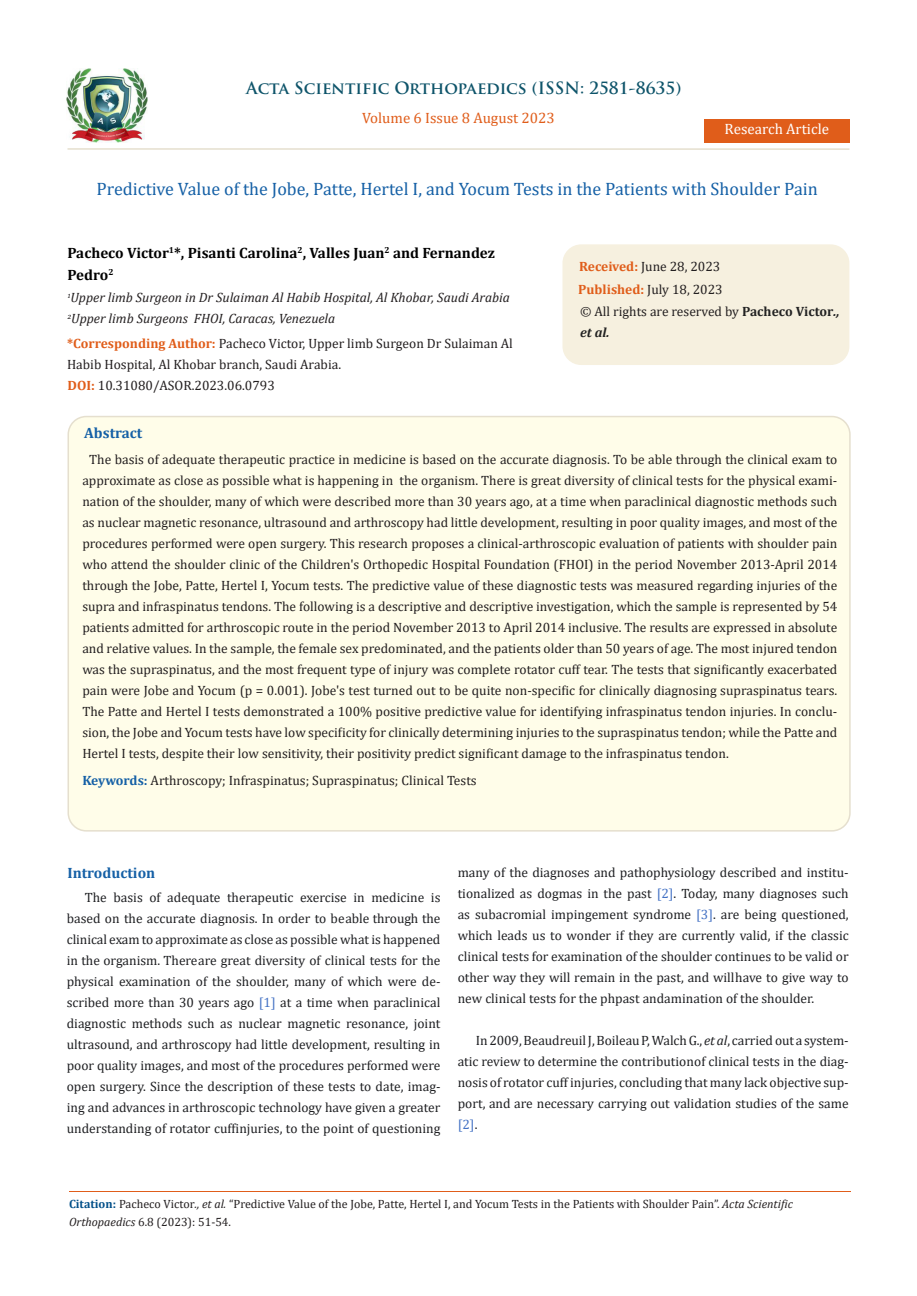
<style>
.page{position:relative;width:917px;height:1296px;background:#fff}
.page>*{position:absolute;margin:0;border:0;box-sizing:border-box;transform-origin:0 0}
.t1{font:18px "Cambria";color:#1560a6}
.t2{font:700 16.5px "Trajan Pro";color:#0e546a}
.t3{font:700 15px/22.5px "Cambria";color:#000}
.t4{font:15px "Cambria";color:#e05d1a}
.List_Paragraph{font:700 15px "Cambria";color:#1560a6}
.t5{font:15px "Cambria";color:#fff}
.t6{font:13.5px/21px "Cambria";color:#231f20}
.Body_Text{font:13.5px/21px "Cambria";color:#1f2023;text-align:justify}
.t7{font:italic 13.5px "Cambria";color:#231f20}
.t8{font:12px/18px "Cambria";color:#231f20}
.s1{font-weight:700;color:#e05d1a}
.s2{font-weight:700;color:#222}
.s3{font-weight:700;font-style:italic;color:#222}
.s4{font-weight:700;color:#1560a6}
.s5{color:#4472c4}
.s6{font-style:italic}
.s7{font-weight:700;color:#035089}
</style>
<div class="page">
<img style="left:67px;top:68px;width:80px;height:74px">
<div style="left:704px;top:119px;width:145px;height:23px;background:#e05d1a"></div>
<div style="left:563px;top:245px;width:285px;height:119px;background:#f6f0df;border-radius:18px"></div>
<div style="left:562px;top:244px;width:287px;height:121px;border:2px solid #f6f0df;border-radius:18px"></div>
<div style="left:68px;top:417px;width:781px;height:414px;background:#fffde9;border-radius:18px"></div>
<div style="left:67px;top:416px;width:783px;height:416px;border:2px solid #e5dfce;border-radius:18px"></div>
<hr style="left:67px;top:148px;width:782px;height:2px;background:#e5dfce">
<hr style="left:69px;top:1192px;width:781px;height:1px;background:#e05d1a">
<p class="t2" style="left:246px;top:77px;width:436px">Acta Scientific Orthopaedics (ISSN: 2581-8635)</p>
<p class="t4" style="left:362px;top:109px;width:194px">Volume 6 Issue 8 August 2023</p>
<p class="t5" style="left:724px;top:120px;width:106px">Research Article</p>
<p class="t1" style="left:97px;top:178px;width:722px">Predictive Value of the Jobe, Patte, Hertel I, and Yocum Tests in the Patients with Shoulder Pain</p>
<p class="t3" style="left:67px;top:241px;width:429px">Pacheco Victor<sup>1</sup>*, Pisanti Carolina<sup>2</sup>, Valles Juan<sup>2</sup> and Fernandez<br>Pedro<sup>2</sup></p>
<p class="t7" style="left:68px;top:288px;width:443px"><sup>1</sup>Upper limb Surgeon in Dr Sulaiman Al Habib Hospital, Al Khobar, Saudi Arabia</p>
<p class="t7" style="left:68px;top:309px;width:269px"><sup>2</sup>Upper limb Surgeons FHOI, Caracas, Venezuela</p>
<p class="t6" style="left:67px;top:333px;width:447px"><span class="s1">*Corresponding Author:</span> Pacheco Victor, Upper limb Surgeon Dr Sulaiman Al<br>Habib Hospital, Al Khobar branch, Saudi Arabia.</p>
<p class="t6" style="left:67px;top:375px;width:209px"><span class="s1">DOI:</span> 10.31080/ASOR.2023.06.0793</p>
<p class="t6" style="left:579px;top:256px;width:143px"><span class="s1">Received:</span> June 28, 2023</p>
<p class="t6" style="left:578px;top:279px;width:146px"><span class="s1">Published:</span> July 18, 2023</p>
<p class="t6" style="left:580px;top:301px;width:261px">© All rights are reserved by <span class="s2">Pacheco Victor</span><span class="s3">., et al.</span></p>
<p class="List_Paragraph" style="left:84px;top:423px;width:60px">Abstract</p>
<p class="t6" style="left:82px;top:449px;width:756px;text-align:justify;text-indent:7px">The basis of adequate therapeutic practice in medicine is based on the accurate diagnosis. To be able through the clinical exam to approximate as close as possible what is happening in the organism. There is great diversity of clinical tests for the physical exami&shy;nation of the shoulder, many of which were described more than 30 years ago, at a time when paraclinical diagnostic methods such as nuclear magnetic resonance, ultrasound and arthroscopy had little development, resulting in poor quality images, and most of the procedures performed were open surgery. This research proposes a clinical-arthroscopic evaluation of patients with shoulder pain who attend the shoulder clinic of the Children's Orthopedic Hospital Foundation (FHOI) in the period November 2013-April 2014 through the Jobe, Patte, Hertel I, Yocum tests. The predictive value of these diagnostic tests was measured regarding injuries of the supra and infraspinatus tendons. The following is a descriptive and descriptive investigation, which the sample is represented by 54 patients admitted for arthroscopic route in the period November 2013 to April 2014 inclusive. The results are expressed in absolute and relative values. In the sample, the female sex predominated, and the patients older than 50 years of age. The most injured tendon was the supraspinatus, and the most frequent type of injury was complete rotator cuff tear. The tests that significantly exacerbated pain were Jobe and Yocum (p = 0.001). Jobe's test turned out to be quite non-specific for clinically diagnosing supraspinatus tears.<br>The Patte and Hertel I tests demonstrated a 100% positive predictive value for identifying infraspinatus tendon injuries. In conclu&shy;sion, the Jobe and Yocum tests have low specificity for clinically determining injuries to the supraspinatus tendon; while the Patte and Hertel I tests, despite their low sensitivity, their positivity predict significant damage to the infraspinatus tendon.</p>
<p class="t6" style="left:82px;top:770px;width:396px"><span class="s4">Keywords:</span> Arthroscopy; Infraspinatus; Supraspinatus; Clinical Tests</p>
<p class="List_Paragraph" style="left:67px;top:863px;width:89px">Introduction</p>
<p class="Body_Text" style="left:67px;top:887px;width:375px;text-indent:18px">The basis of adequate therapeutic exercise in medicine is based on the accurate diagnosis. In order to be able through the clinical exam to approximate as close as possible what is happened in the organism. There are great diversity of clinical tests for the physical examination of the shoulder, many of which were de&shy;scribed more than 30 years ago <span class="s5">[1]</span> at a time when paraclinical diagnostic methods such as nuclear magnetic resonance, joint ultrasound, and arthroscopy had little development, resulting in poor quality images, and most of the procedures performed were open surgery. Since the description of these tests to date, imag&shy;ing and advances in arthroscopic technology have given a greater understanding of rotator cuff injuries, to the point of questioning</p>
<p class="Body_Text" style="left:457px;top:862px;width:392px">many of the diagnoses and pathophysiology described and institu&shy;tionalized as dogmas in the past <span class="s5">[2]</span>. Today, many diagnoses such as subacromial impingement syndrome <span class="s5">[3]</span>. are being questioned, which leads us to wonder if they are currently valid, if the classic clinical tests for examination of the shoulder continues to be valid or other way they will remain in the past, and will have to give way to new clinical tests for the phpast andamination of the shoulder.</p>
<p class="Body_Text" style="left:457px;top:1030px;width:392px;text-indent:18px">In 2009, Beaudreuil J, Boileau P, Walch G., <span class="s6">et al</span>, carried out a system&shy;atic review to determine the contribution of clinical tests in the diag&shy;nosis of rotator cuff injuries, concluding that many lack objective sup&shy;port, and are necessary carrying out validation studies of the same <span class="s5">[2]</span>.</p>
<p class="t8" style="left:69px;top:1195px;width:725px"><span class="s7">Citation:</span> Pacheco Victor<span class="s6">., et al.</span> “Predictive Value of the Jobe, Patte, Hertel I, and Yocum Tests in the Patients with Shoulder Pain”. <span class="s6">Acta Scientific<br>Orthopaedics</span> 6.8 (2023): 51-54.</p>
</div>
